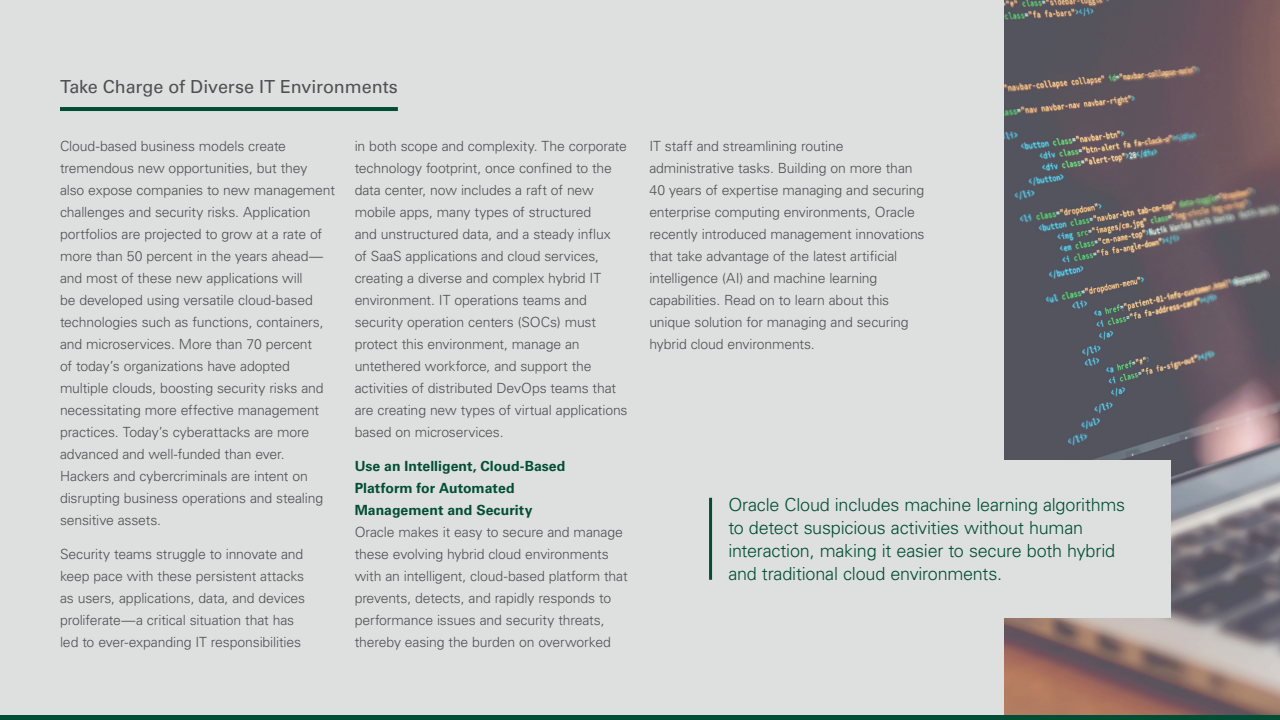
<style>
.page{position:relative;width:1280px;height:720px;background:#dee0e0}
.page>*{position:absolute;margin:0;border:0;box-sizing:border-box;transform-origin:0 0}
.Body_Copy_16_23__Brk{font:300 18px/23px "Univers LT Std";letter-spacing:-.01em;color:#004f35}
.Sub_head_18_23{font:18px "Univers LT Std";letter-spacing:-.005em;color:#4e5052}
.Body_Copy_16_23__Brk-2{font:300 14px/22px "Univers LT Std";letter-spacing:-.01em;color:#4e5052}
.s1{font-weight:700;color:#004f35}
</style>
<div class="page">
<img style="left:1004px;top:0;width:276px;height:715px">
<div style="left:0;top:715px;width:1280px;height:5px;background:#004f35"></div>
<div style="left:984px;top:460px;width:187px;height:158px;background:#dee0e0"></div>
<hr style="left:709px;top:498px;width:3px;height:82px;background:#004f35">
<hr style="left:60px;top:107px;width:338px;height:4px;background:#004f35">
<p class="Sub_head_18_23" style="left:60px;top:76px;width:339px">Take Charge of Diverse IT Environments</p>
<p class="Body_Copy_16_23__Brk-2" style="left:60px;top:135px;width:277px">Cloud-based business models create tremendous new opportunities, but they also expose companies to new management challenges and security risks. Application portfolios are projected to grow at a rate of more than 50 percent in the years ahead— and most of these new applications will<br>be developed using versatile cloud-based technologies such as functions, containers, and microservices. More than 70 percent<br>of today’s organizations have adopted multiple clouds, boosting security risks and necessitating more effective management practices. Today’s cyberattacks are more advanced and well-funded than ever.<br>Hackers and cybercriminals are intent on disrupting business operations and stealing sensitive assets.</p>
<p class="Body_Copy_16_23__Brk-2" style="left:60px;top:543px;width:247px">Security teams struggle to innovate and keep pace with these persistent attacks as users, applications, data, and devices proliferate—a critical situation that has led to ever-expanding IT responsibilities</p>
<p class="Body_Copy_16_23__Brk-2" style="left:355px;top:135px;width:274px">in both scope and complexity. The corporate technology footprint, once confined to the data center, now includes a raft of new mobile apps, many types of structured<br>and unstructured data, and a steady influx<br>of SaaS applications and cloud services, creating a diverse and complex hybrid IT environment. IT operations teams and security operation centers (SOCs) must protect this environment, manage an untethered workforce, and support the activities of distributed DevOps teams that are creating new types of virtual applications based on microservices.</p>
<p class="Body_Copy_16_23__Brk-2" style="left:355px;top:455px;width:275px"><span class="s1">Use an Intelligent, Cloud-Based<br>Platform for Automated<br>Management and Security<br></span>Oracle makes it easy to secure and manage these evolving hybrid cloud environments with an intelligent, cloud-based platform that prevents, detects, and rapidly responds to performance issues and security threats, thereby easing the burden on overworked</p>
<p class="Body_Copy_16_23__Brk-2" style="left:649px;top:135px;width:277px">IT staff and streamlining routine administrative tasks. Building on more than 40 years of expertise managing and securing enterprise computing environments, Oracle recently introduced management innovations that take advantage of the latest artificial intelligence (AI) and machine learning capabilities. Read on to learn about this unique solution for managing and securing hybrid cloud environments.</p>
<p class="Body_Copy_16_23__Brk" style="left:728px;top:493px;width:398px">Oracle Cloud includes machine learning algorithms to detect suspicious activities without human interaction, making it easier to secure both hybrid and traditional cloud environments.</p>
</div>
